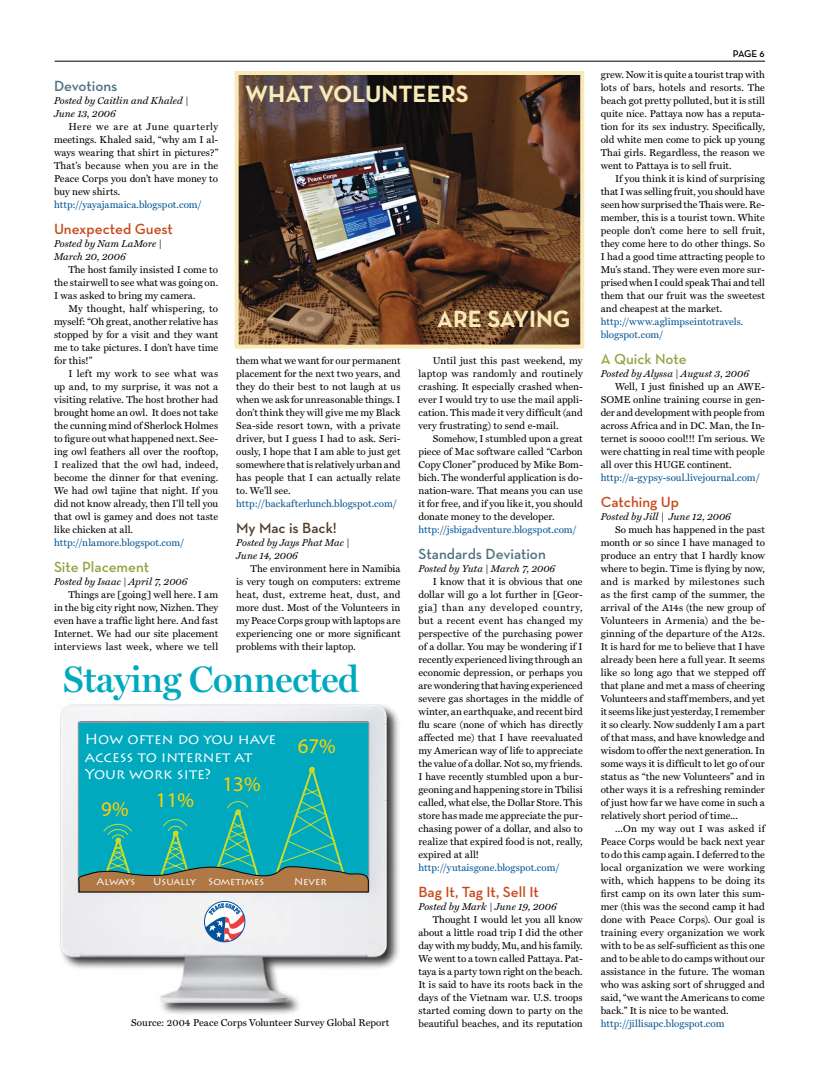
<style>
.page{position:relative;width:819px;height:1080px;background:#fff}
.page>*{position:absolute;margin:0;border:0;box-sizing:border-box;transform-origin:0 0}
.t1{font:600 37px "Miller Display";letter-spacing:-.005em;color:#00a9be}
.t2{font:700 24px "Neutra Text";color:#f8e9b7}
.t3{font:20.9px "Myriad";color:#ffd400}
.t4{font:20.9px "Myriad";color:#ffd100}
.t5{font:20.9px "Myriad";color:#ffd200}
.t6{font:20.9px "Myriad";color:#ffcd05}
.t7{font:600 15px "Neutra Text";color:#c74a1b}
.t8{font:600 15px "Neutra Text";letter-spacing:-.005em;color:#4f7282}
.t9{font:600 15px "Neutra Text";color:#93a445}
.t10{font:600 15px "Neutra Text";color:#533b27}
.t11{font:14.5px/17.4px "Lithos Pro";color:#fff}
.t12{font:10px/13px "Miller Text";letter-spacing:.005em;color:#000;text-align:justify}
.t13{font:10px/13px "Miller Text";letter-spacing:.005em;color:#005495}
.t14{font:italic 10px/13px "Miller Text";letter-spacing:.005em;color:#000}
.t15{font:10px "Lithos Pro";color:#fff}
.t16{font:600 10px "Neutra Text";color:#000}
</style>
<div class="page">
<hr style="left:55px;top:61px;width:710px;height:1px;background:#000">
<img style="left:240px;top:76px;width:339px;height:268px">
<div style="left:235px;top:71px;width:349px;height:278px;border:4px solid #f8e9b7"></div>
<img style="left:60px;top:704px;width:339px;height:310px">
<div style="left:78px;top:723px;width:291px;height:169px;background:#00a9be"></div>
<div style="left:78px;top:722px;width:291px;height:171px;border:1px solid #999b9e"></div>
<svg style="left:78px;top:766px;width:291px;height:126px"></svg>
<svg style="left:205px;top:903px;width:40px;height:39px"></svg>
<div style="left:204px;top:901px;width:41px;height:41px;border:1px solid #00529f;border-radius:50%"></div>
<h3 class="t8" style="left:54px;top:77px;width:65px">Devotions</h3>
<p class="t14" style="left:54px;top:94px;width:136px">Posted by Caitlin and Khaled |<br>June 13, 2006</p>
<p class="t12" style="left:54px;top:120px;width:166px;text-indent:14px">Here we are at June quarterly meetings. Khaled said, “why am I al&shy;ways wearing that shirt in pictures?” That’s because when you are in the Peace Corps you don’t have money to buy new shirts.</p>
<p class="t13" style="left:54px;top:198px;width:149px">http://yayajamaica.blogspot.com/</p>
<h3 class="t7" style="left:54px;top:220px;width:120px">Unexpected Guest</h3>
<p class="t14" style="left:54px;top:237px;width:110px">Posted by Nam LaMore |<br>March 20, 2006</p>
<p class="t12" style="left:54px;top:263px;width:166px;text-indent:14px">The host family insisted I come to the stairwell to see what was going on.<br>I was asked to bring my camera.</p>
<p class="t12" style="left:54px;top:302px;width:166px;text-indent:14px">My thought, half whispering, to myself: “Oh great, another relative has stopped by for a visit and they want me to take pictures. I don’t have time for this!”</p>
<p class="t12" style="left:54px;top:367px;width:166px;text-indent:14px">I left my work to see what was up and, to my surprise, it was not a visiting relative. The host brother had brought home an owl. It does not take the cunning mind of Sherlock Holmes to figure out what happened next. See&shy;ing owl feathers all over the rooftop, I realized that the owl had, indeed, become the dinner for that evening.<br>We had owl tajine that night. If you did not know already, then I’ll tell you that owl is gamey and does not taste like chicken at all.</p>
<p class="t13" style="left:54px;top:536px;width:132px">http://nlamore.blogspot.com/</p>
<h3 class="t9" style="left:54px;top:558px;width:97px">Site Placement</h3>
<p class="t14" style="left:54px;top:575px;width:135px">Posted by Isaac | April 7, 2006</p>
<p class="t12" style="left:54px;top:588px;width:166px;text-indent:14px">Things are [going] well here. I am in the big city right now, Nizhen. They even have a traffic light here. And fast Internet. We had our site placement interviews last week, where we tell</p>
<h2 class="t2" style="left:245px;top:79px;width:152px">WHAT VOLUNTEE</h2>
<h2 class="t2" style="left:441px;top:79px;width:29px">RS</h2>
<h2 class="t2" style="left:437px;top:304px;width:135px">ARE SAYING</h2>
<p class="t12" style="left:236px;top:354px;width:166px">them what we want for our permanent placement for the next two years, and they do their best to not laugh at us when we ask for unreasonable things. I don’t think they will give me my Black Sea-side resort town, with a private driver, but I guess I had to ask. Seri&shy;ously, I hope that I am able to just get somewhere that is relatively urban and has people that I can actually relate to. We’ll see.</p>
<p class="t13" style="left:236px;top:497px;width:162px">http://backafterlunch.blogspot.com/</p>
<h3 class="t10" style="left:236px;top:519px;width:102px">My Mac is Back!</h3>
<p class="t14" style="left:236px;top:536px;width:115px">Posted by Jays Phat Mac |<br>June 14, 2006</p>
<p class="t12" style="left:236px;top:562px;width:166px;text-indent:14px">The environment here in Namibia is very tough on computers: extreme heat, dust, extreme heat, dust, and more dust. Most of the Volunteers in my Peace Corps group with laptops are experiencing one or more significant problems with their laptop.</p>
<p class="t12" style="left:418px;top:354px;width:166px;text-indent:14px">Until just this past weekend, my laptop was randomly and routinely crashing. It especially crashed when&shy;ever I would try to use the mail appli&shy;cation. This made it very difficult (and very frustrating) to send e-mail.</p>
<p class="t12" style="left:418px;top:432px;width:166px;text-indent:14px">Somehow, I stumbled upon a great piece of Mac software called “Carbon Copy Cloner” produced by Mike Bom&shy;bich. The wonderful application is do&shy;nation-ware. That means you can use it for free, and if you like it, you should donate money to the developer.</p>
<p class="t13" style="left:418px;top:523px;width:160px">http://jsbigadventure.blogspot.com/</p>
<h3 class="t8" style="left:418px;top:545px;width:129px">Standards Deviation</h3>
<p class="t14" style="left:418px;top:562px;width:138px">Posted by Yuta | March 7, 2006</p>
<p class="t12" style="left:418px;top:575px;width:166px;text-indent:14px">I know that it is obvious that one dollar will go a lot further in [Geor&shy;gia] than any developed country, but a recent event has changed my perspective of the purchasing power of a dollar. You may be wondering if I recently experienced living through an economic depression, or perhaps you are wondering that having experienced severe gas shortages in the middle of winter, an earthquake, and recent bird flu scare (none of which has directly affected me) that I have reevaluated my American way of life to appreciate the value of a dollar. Not so, my friends.<br>I have recently stumbled upon a bur&shy;geoning and happening store in Tbilisi called, what else, the Dollar Store. This store has made me appreciate the pur&shy;chasing power of a dollar, and also to realize that expired food is not, really, expired at all!</p>
<p class="t13" style="left:418px;top:861px;width:143px">http://yutaisgone.blogspot.com/</p>
<h3 class="t7" style="left:418px;top:883px;width:122px">Bag It, Tag It, Sell It</h3>
<p class="t14" style="left:418px;top:900px;width:140px">Posted by Mark | June 19, 2006</p>
<p class="t12" style="left:418px;top:913px;width:166px;text-indent:14px">Thought I would let you all know about a little road trip I did the other day with my buddy, Mu, and his family.<br>We went to a town called Pattaya. Pat&shy;taya is a party town right on the beach.<br>It is said to have its roots back in the days of the Vietnam war. U.S. troops started coming down to party on the beautiful beaches, and its reputation</p>
<h1 class="t1" style="left:63px;top:657px;width:297px">Staying Connected</h1>
<h3 class="t11" style="left:85px;top:731px;width:193px">How often do you have access to internet at<br>Your work site?</h3>
<h3 class="t3" style="left:298px;top:735px;width:40px">67%</h3>
<h3 class="t4" style="left:223px;top:774px;width:40px">13%</h3>
<h3 class="t5" style="left:156px;top:790px;width:40px">11%</h3>
<h3 class="t6" style="left:101px;top:799px;width:29px">9%</h3>
<p class="t15" style="left:96px;top:876px;width:40px">Always</p>
<p class="t15" style="left:153px;top:876px;width:112px">Usually Sometimes</p>
<p class="t15" style="left:294px;top:876px;width:34px">Never</p>
<p class="t12" style="left:131px;top:1016px;width:260px">Source: 2004 Peace Corps Volunteer Survey Global Report</p>
<p class="t16" style="left:733px;top:47px;width:34px">Page 6</p>
<p class="t12" style="left:601px;top:68px;width:166px">grew. Now it is quite a tourist trap with lots of bars, hotels and resorts. The beach got pretty polluted, but it is still quite nice. Pattaya now has a reputa&shy;tion for its sex industry. Specifically, old white men come to pick up young Thai girls. Regardless, the reason we went to Pattaya is to sell fruit.</p>
<p class="t12" style="left:601px;top:172px;width:166px;text-indent:14px">If you think it is kind of surprising that I was selling fruit, you should have seen how surprised the Thais were. Re&shy;member, this is a tourist town. White people don’t come here to sell fruit, they come here to do other things. So I had a good time attracting people to Mu’s stand. They were even more sur&shy;prised when I could speak Thai and tell them that our fruit was the sweetest and cheapest at the market.</p>
<p class="t13" style="left:601px;top:315px;width:144px">http://www.aglimpseintotravels. blogspot.com/</p>
<h3 class="t9" style="left:601px;top:350px;width:87px">A Quick Note</h3>
<p class="t14" style="left:601px;top:367px;width:150px">Posted by Alyssa | August 3, 2006</p>
<p class="t12" style="left:601px;top:380px;width:166px;text-indent:14px">Well, I just finished up an AWE-SOME online training course in gen&shy;der and development with people from across Africa and in DC. Man, the In&shy;ternet is soooo cool!!! I’m serious. We were chatting in real time with people all over this HUGE continent.</p>
<p class="t13" style="left:601px;top:471px;width:161px">http://a-gypsy-soul.livejournal.com/</p>
<h3 class="t7" style="left:601px;top:493px;width:80px">Catching Up</h3>
<p class="t14" style="left:601px;top:510px;width:132px">Posted by Jill | June 12, 2006</p>
<p class="t12" style="left:601px;top:523px;width:166px;text-indent:14px">So much has happened in the past month or so since I have managed to produce an entry that I hardly know where to begin. Time is flying by now, and is marked by milestones such as the first camp of the summer, the arrival of the A14s (the new group of Volunteers in Armenia) and the be&shy;ginning of the departure of the A12s.<br>It is hard for me to believe that I have already been here a full year. It seems like so long ago that we stepped off that plane and met a mass of cheering Volunteers and staff members, and yet it seems like just yesterday, I remember it so clearly. Now suddenly I am a part of that mass, and have knowledge and wisdom to offer the next generation. In some ways it is difficult to let go of our status as “the new Volunteers” and in other ways it is a refreshing reminder of just how far we have come in such a relatively short period of time...</p>
<p class="t12" style="left:601px;top:822px;width:166px;text-indent:14px">...On my way out I was asked if Peace Corps would be back next year to do this camp again. I deferred to the local organization we were working with, which happens to be doing its first camp on its own later this sum&shy;mer (this was the second camp it had done with Peace Corps). Our goal is training every organization we work with to be as self-sufficient as this one and to be able to do camps without our assistance in the future. The woman who was asking sort of shrugged and said, “we want the Americans to come back.” It is nice to be wanted.</p>
<p class="t13" style="left:601px;top:1017px;width:125px">http://jillisapc.blogspot.com</p>
</div>
